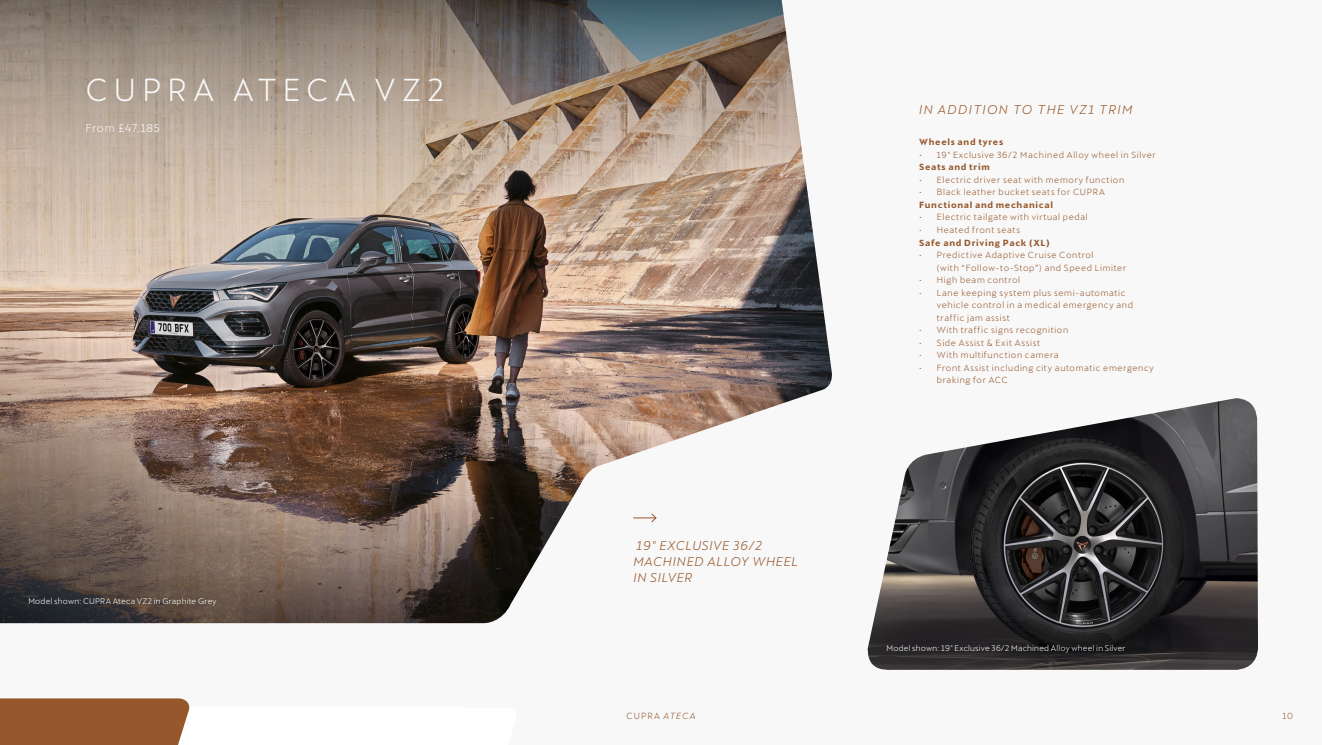
<style>
.page{position:relative;width:1322px;height:745px;background:#fff}
.page>*{position:absolute;margin:0;border:0;box-sizing:border-box;transform-origin:0 0}
.t1{font:31.25px "Cupra";letter-spacing:.2em;color:#f8f8f8}
.t2{font:italic 12.5px/16.2px "Cupra";letter-spacing:.07em;color:#95572b}
.t3{font:italic 12.5px "Cupra";letter-spacing:.115em;color:#95572b}
.t4{font:11.25px "Cupra";letter-spacing:.055em;color:#f8f8f8}
.t5{font:8.75px/12.5px "Cupra";letter-spacing:.075em;color:#95572b}
.t6{font:700 8.75px "Cupra";letter-spacing:.075em;color:#95572b}
.t7{font:8.12px "Cupra";letter-spacing:.03em;color:#fff}
.s1{font-style:italic}
</style>
<div class="page">
<div style="left:0;top:0;width:1322px;height:744px;background:#f8f8f8"></div>
<img style="left:867px;top:398px;width:391px;height:272px">
<img style="left:0;top:0;width:832px;height:622px">
<div style="left:0;top:706px;width:464px;height:38px;background:#fff"></div>
<div style="left:0;top:698px;width:190px;height:46px;background:#95572b"></div>
<svg style="left:633px;top:512px;width:24px;height:10px"></svg>
<h1 class="t1" style="left:86px;top:61px;width:360px">CUPRA ATECA VZ2</h1>
<p class="t4" style="left:86px;top:117px;width:76px">From £47,185</p>
<p class="t7" style="left:28px;top:593px;width:190px">Model shown: CUPRA Ateca VZ2 in Graphite Grey</p>
<h2 class="t2" style="left:633px;top:535px;width:166px">19" EXCLUSIVE 36/2<br>MACHINED ALLOY WHEEL<br>IN SILVER</h2>
<h2 class="t3" style="left:919px;top:99px;width:215px">IN ADDITION TO THE VZ1 TRIM</h2>
<p class="t6" style="left:919px;top:137px;width:86px">Wheels and tyres</p>
<p class="t5" style="left:919px;top:147px;width:5px">∙</p>
<p class="t5" style="left:937px;top:147px;width:220px">19" Exclusive 36/2 Machined Alloy wheel in Silver</p>
<p class="t6" style="left:919px;top:162px;width:72px">Seats and trim</p>
<p class="t5" style="left:919px;top:172px;width:5px">∙</p>
<p class="t5" style="left:937px;top:172px;width:189px">Electric driver seat with memory function</p>
<p class="t5" style="left:919px;top:184px;width:187px">• Black leather bucket seats for CUPRA</p>
<p class="t6" style="left:919px;top:200px;width:135px">Functional and mechanical</p>
<p class="t5" style="left:919px;top:209px;width:5px">∙</p>
<p class="t5" style="left:937px;top:209px;width:152px">Electric tailgate with virtual pedal</p>
<p class="t5" style="left:919px;top:222px;width:102px">• Heated front seats</p>
<p class="t6" style="left:919px;top:237px;width:132px">Safe and Driving Pack (XL)</p>
<p class="t5" style="left:937px;top:247px;width:191px;text-indent:-18px">• Predictive Adaptive Cruise Control<br>(with “Follow-to-Stop”) and Speed Limiter</p>
<p class="t5" style="left:919px;top:272px;width:102px">• High beam control</p>
<p class="t5" style="left:937px;top:284px;width:197px;text-indent:-18px">• Lane keeping system plus semi-automatic vehicle control in a medical emergency and traffic jam assist</p>
<p class="t5" style="left:919px;top:322px;width:150px">• With traffic signs recognition</p>
<p class="t5" style="left:919px;top:334px;width:123px">• Side Assist &amp; Exit Assist</p>
<p class="t5" style="left:919px;top:347px;width:141px">• With multifunction camera</p>
<p class="t5" style="left:937px;top:359px;width:218px;text-indent:-18px">• Front Assist including city automatic emergency braking for ACC</p>
<p class="t7" style="left:886px;top:640px;width:241px">Model shown: 19" Exclusive 36/2 Machined Alloy wheel in Silver</p>
<p class="t5" style="left:626px;top:708px;width:71px">CUPRA <span class="s1">ATECA</span></p>
<p class="t5" style="left:1282px;top:708px;width:12px">10</p>
</div>
